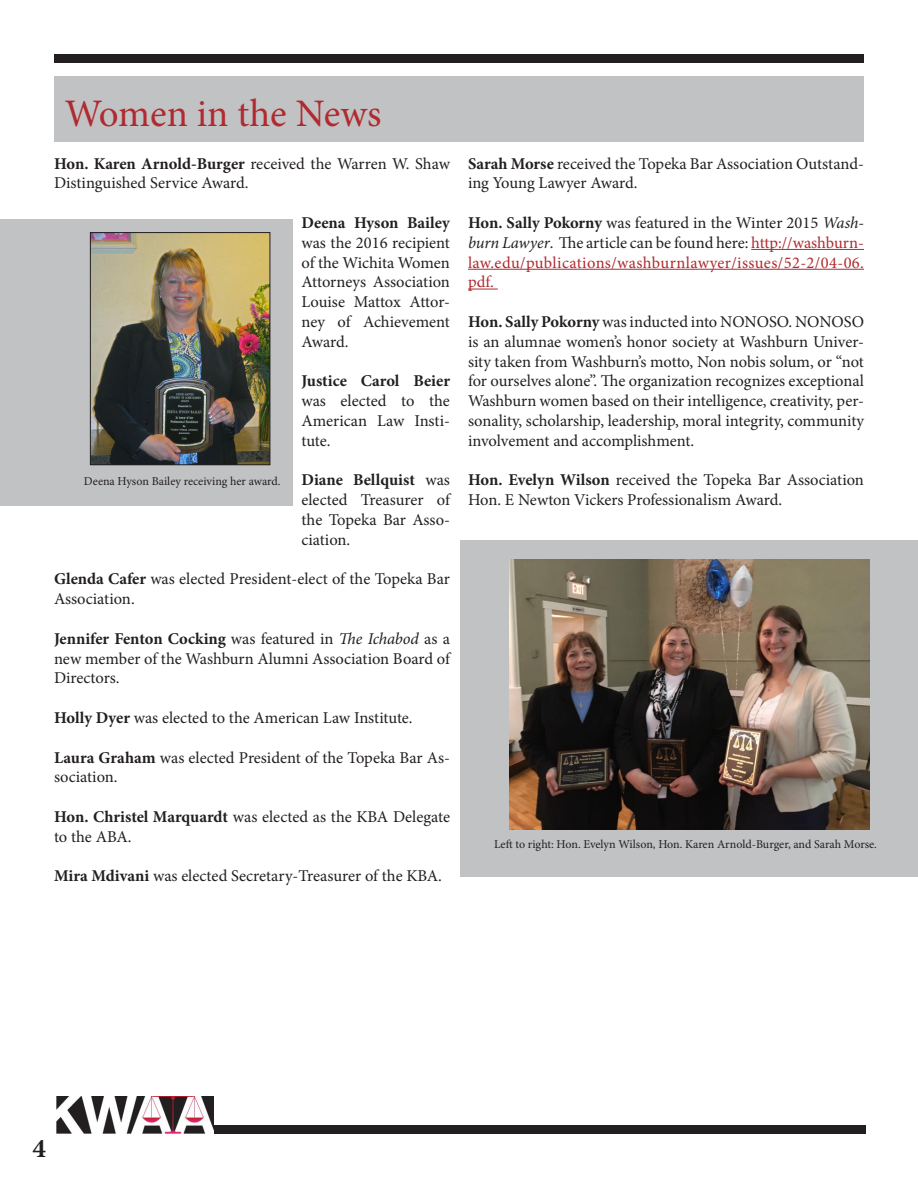
<style>
.page{position:relative;width:918px;height:1188px;background:#fff}
.page>*{position:absolute;margin:0;border:0;box-sizing:border-box;transform-origin:0 0}
.t1{font:39px "Minion Pro";color:#b02a2f}
.t2{font:700 27px "Minion Pro";color:#231f20}
.t3{font:16.5px/19.8px "Minion Pro";letter-spacing:-.005em;color:#231f20}
.t4{font:16.5px/19.8px "Minion Pro";letter-spacing:.02em;color:#b02a2f;text-align:justify}
.t5{font:12px "Minion Pro";letter-spacing:-.005em;color:#231f20}
.s1{font-weight:700}
.s2{font-style:italic}
.s3{font-weight:700;color:#231f20}
.s4{color:#231f20}
.s5{font-style:italic;color:#231f20}
</style>
<div class="page">
<div style="left:54px;top:54px;width:810px;height:9px;background:#231f20"></div>
<div style="left:56px;top:1125px;width:810px;height:9px;background:#231f20"></div>
<img style="left:56px;top:1096px;width:158px;height:38px">
<div style="left:54px;top:76px;width:810px;height:65px;background:#c1c2c4"></div>
<hr style="left:751px;top:249px;width:113px;height:1px;background:#b02a2f">
<hr style="left:468px;top:269px;width:396px;height:1px;background:#b02a2f">
<hr style="left:468px;top:289px;width:30px;height:1px;background:#b02a2f">
<div style="left:0;top:220px;width:292px;height:286px;background:#c1c2c4"></div>
<img style="left:92px;top:234px;width:176px;height:229px">
<div style="left:90px;top:232px;width:180px;height:233px;border:1px solid #231f20"></div>
<div style="left:461px;top:540px;width:457px;height:336px;background:#c1c2c4"></div>
<img style="left:509px;top:560px;width:360px;height:270px">
<p class="t1" style="left:65px;top:87px;width:318px">Women in the News</p>
<p class="t3" style="left:54px;top:154px;width:398px"><span class="s1">Hon. Karen Arnold-Burger</span> received the Warren W. Shaw<br>Distinguished Service Award.</p>
<p class="t3" style="left:302px;top:213px;width:150px;text-align:justify"><span class="s1">Deena Hyson Bailey </span>was the 2016 recipient of the Wichita Women Attorneys Association Louise Mattox Attor&shy;ney of Achievement Award.</p>
<p class="t3" style="left:302px;top:371px;width:150px;text-align:justify"><span class="s1">Justice Carol Beier </span>was elected to the American Law Insti&shy;tute.</p>
<p class="t3" style="left:302px;top:470px;width:150px;text-align:justify"><span class="s1">Diane Bellquist</span> was elected Treasurer of the Topeka Bar Asso&shy;ciation.</p>
<p class="t3" style="left:54px;top:569px;width:398px"><span class="s1">Glenda Cafer</span> was elected President-elect of the Topeka Bar<br>Association.</p>
<p class="t3" style="left:54px;top:629px;width:398px;text-align:justify"><span class="s1">Jennifer Fenton Cocking</span> was featured in <span class="s2">The Ichabod</span> as a new member of the Washburn Alumni Association Board of Directors.</p>
<p class="t3" style="left:54px;top:708px;width:360px"><span class="s1">Holly Dyer</span> was elected to the American Law Institute.</p>
<p class="t3" style="left:54px;top:748px;width:398px"><span class="s1">Laura Graham</span> was elected President of the Topeka Bar As&shy;sociation.</p>
<p class="t3" style="left:54px;top:807px;width:398px"><span class="s1">Hon. Christel Marquardt</span> was elected as the KBA Delegate to the ABA.</p>
<p class="t3" style="left:54px;top:866px;width:390px"><span class="s1">Mira Mdivani</span> was elected Secretary-Treasurer of the KBA.</p>
<p class="t5" style="left:84px;top:473px;width:198px">Deena Hyson Bailey receiving her award.</p>
<p class="t3" style="left:468px;top:154px;width:398px"><span class="s1">Sarah Morse</span> received the Topeka Bar Association Outstand&shy;ing Young Lawyer Award.</p>
<p class="t4" style="left:468px;top:213px;width:398px"><span class="s3">Hon. Sally Pokorny</span> <span class="s4">was featured in the Winter 2015</span> <span class="s5">Wash&shy;burn Lawyer</span><span class="s4">. The article can be found here:</span> http://washburn&shy;law.edu/publications/washburnlawyer/issues/52-2/04-06. pdf.</p>
<p class="t3" style="left:468px;top:312px;width:398px;text-align:justify"><span class="s1">Hon. Sally Pokorny</span> was inducted into NONOSO. NONOSO is an alumnae women’s honor society at Washburn Univer&shy;sity taken from Washburn’s motto, Non nobis solum, or “not for ourselves alone”. The organization recognizes exceptional Washburn women based on their intelligence, creativity, per&shy;sonality, scholarship, leadership, moral integrity, community involvement and accomplishment.</p>
<p class="t3" style="left:468px;top:470px;width:398px"><span class="s1">Hon. Evelyn Wilson</span> received the Topeka Bar Association<br>Hon. E Newton Vickers Professionalism Award.</p>
<p class="t5" style="left:494px;top:836px;width:384px">Left to right: Hon. Evelyn Wilson, Hon. Karen Arnold-Burger, and Sarah Morse.</p>
<p class="t2" style="left:32px;top:1130px;width:15px">4</p>
</div>
